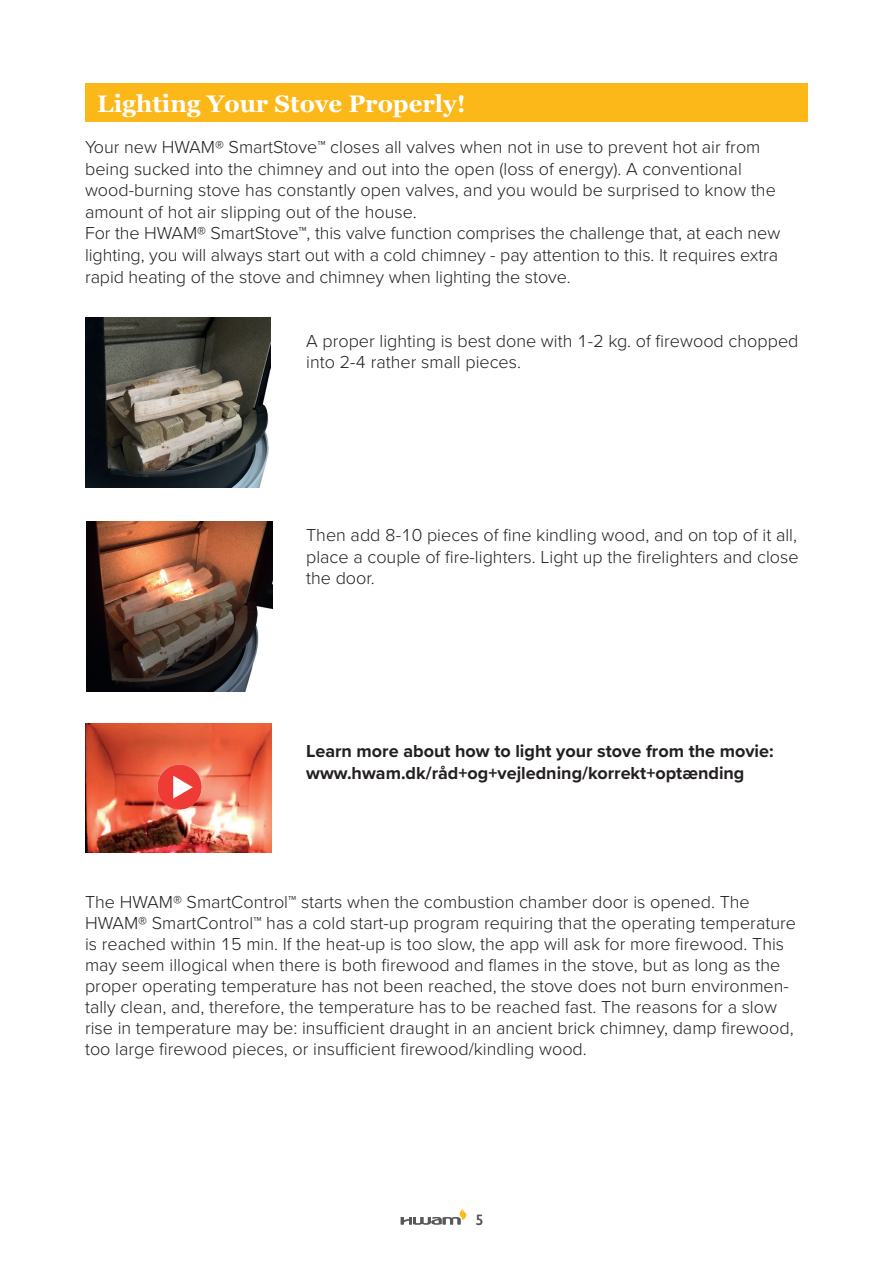
<style>
.page{position:relative;width:893px;height:1263px;background:#fff}
.page>*{position:absolute;margin:0;border:0;box-sizing:border-box;transform-origin:0 0}
.t1{font:700 24px "Georgia";color:#fff}
.t2{font:300 18px/21.6px "Proxima Nova";color:#231f20}
.t3{font:700 18px/21.6px "Proxima Nova";color:#231f20}
.t4{font:15px "Gill Sans Std";color:#57585a}
</style>
<div class="page">
<img style="left:86px;top:723px;width:185px;height:129px">
<img style="left:156px;top:764px;width:47px;height:46px">
<img style="left:86px;top:522px;width:186px;height:170px">
<img style="left:85px;top:317px;width:185px;height:171px">
<div style="left:85px;top:83px;width:722px;height:39px;background:#fcb818"></div>
<svg style="left:401px;top:1208px;width:65px;height:16px"></svg>
<h1 class="t1" style="left:97px;top:88px;width:370px">Lighting Your Stove Properly!</h1>
<p class="t2" style="left:85px;top:135px;width:697px">Your new HWAM® SmartStove™ closes all valves when not in use to prevent hot air from being sucked into the chimney and out into the open (loss of energy). A conventional wood-burning stove has constantly open valves, and you would be surprised to know the amount of hot air slipping out of the house.<br>For the HWAM® SmartStove™, this valve function comprises the challenge that, at each new lighting, you will always start out with a cold chimney - pay attention to this. It requires extra rapid heating of the stove and chimney when lighting the stove.</p>
<p class="t2" style="left:306px;top:329px;width:494px">A proper lighting is best done with 1-2 kg. of firewood chopped into 2-4 rather small pieces.</p>
<p class="t2" style="left:306px;top:523px;width:494px;text-align:justify">Then add 8-10 pieces of fine kindling wood, and on top of it all, place a couple of fire-lighters. Light up the firelighters and close the door.</p>
<p class="t3" style="left:306px;top:740px;width:469px">Learn more about how to light your stove from the movie: www.hwam.dk/råd+og+vejledning/korrekt+optænding</p>
<p class="t2" style="left:85px;top:891px;width:712px;line-height:21px">The HWAM® SmartControl™ starts when the combustion chamber door is opened. The HWAM® SmartControl™ has a cold start-up program requiring that the operating temperature is reached within 15 min. If the heat-up is too slow, the app will ask for more firewood. This may seem illogical when there is both firewood and flames in the stove, but as long as the proper operating temperature has not been reached, the stove does not burn environmen&shy;tally clean, and, therefore, the temperature has to be reached fast. The reasons for a slow rise in temperature may be: insufficient draught in an ancient brick chimney, damp firewood, too large firewood pieces, or insufficient firewood/kindling wood.</p>
<p class="t4" style="left:476px;top:1211px;width:9px">5</p>
</div>
